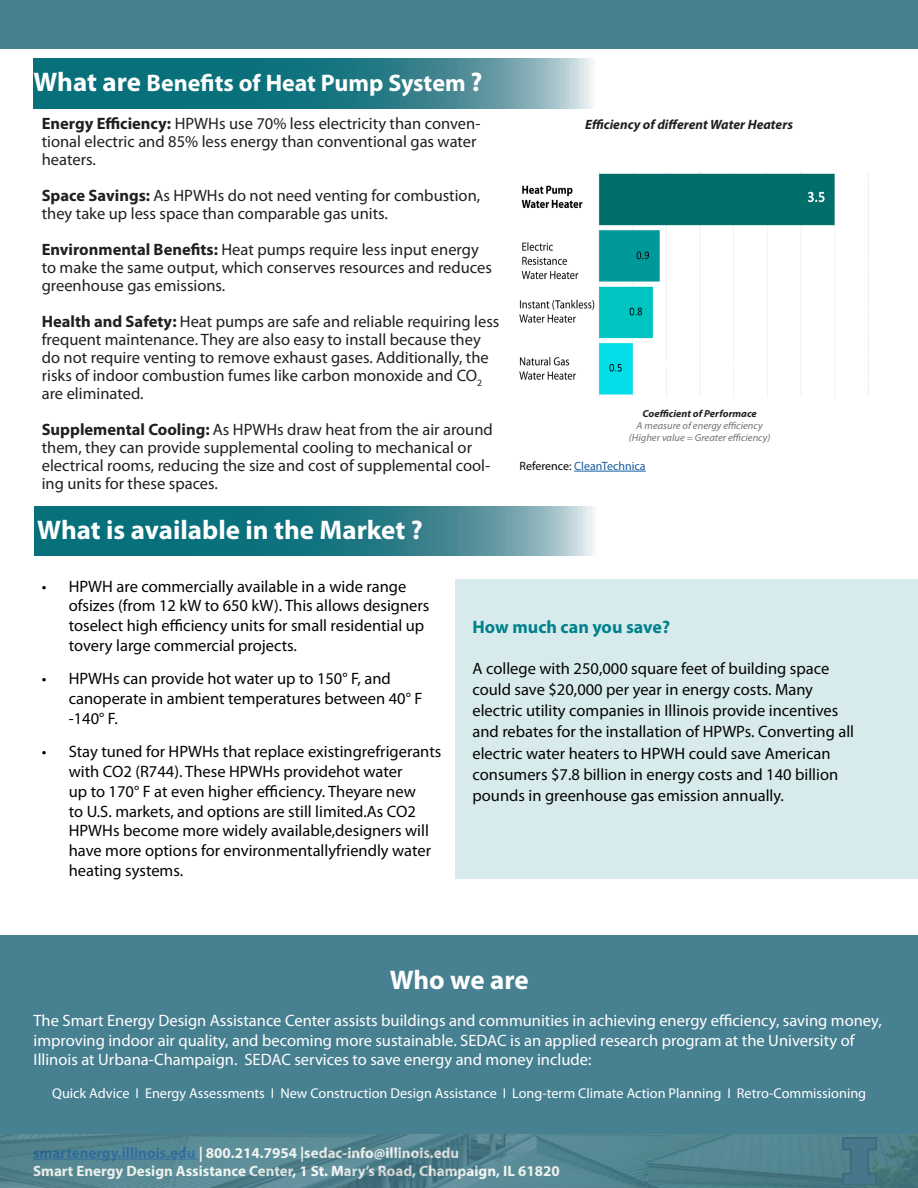
<style>
.page{position:relative;width:918px;height:1188px;background:#fff}
.page>*{position:absolute;margin:0;border:0;box-sizing:border-box;transform-origin:0 0}
.t1{font:700 27px "Myriad Pro";color:#fff}
.t2{font:700 24px "Myriad Pro";color:#fff}
.t3{font:700 18px "Myriad Pro";color:#00818c}
.t4{font:16.5px/19.8px "Myriad Pro";color:#040503}
.t5{font:16.5px/18px "Myriad Pro";color:#231f20}
.t6{font:16.5px/19.8px "Myriad Pro";color:#fff}
.t7{font:700 15px/18px "Myriad Pro";color:#fff}
.t8{font:14.25px "Myriad Pro";color:#fff}
.t9{font:italic 700 13.5px "Myriad Pro";color:#231f20}
.t10{font:12px "Myriad Pro";color:#175d9e}
.t11{font:italic 10.2px "Myriad Pro";color:#717275}
.t12{font:italic 700 10.2px "Myriad Pro";color:#231f20}
.s1{font-size:27px}
.s2{font-weight:700}
.s3{color:#040503}
.s4{color:#175d9e}
</style>
<div class="page">
<div style="left:0;top:0;width:918px;height:48px;background:#478091"></div>
<div style="left:455px;top:579px;width:463px;height:300px;background:#d7ebec"></div>
<svg style="left:34px;top:58px;width:560px;height:50px;background:#30828d"></svg>
<img style="left:519px;top:171px;width:350px;height:226px">
<svg style="left:35px;top:506px;width:560px;height:50px;background:#2f828d"></svg>
<div style="left:0;top:935px;width:918px;height:199px;background:#478091"></div>
<svg style="left:0;top:1134px;width:918px;height:54px;background:#51838e"></svg>
<hr style="left:33px;top:1159px;width:166px;height:1px;background:#175d9e">
<hr style="left:574px;top:471px;width:72px;height:1px;background:#175d9e">
<p class="t2" style="left:34px;top:67px;width:450px"><span class="s1">What are</span> Benefits of Heat Pump System <span class="s1">?</span></p>
<p class="t5" style="left:42px;top:114px;width:440px"><span class="s2">Energy Efficiency:</span> HPWHs use 70% less electricity than conven&shy;tional electric and 85% less energy than conventional gas water heaters.</p>
<p class="t5" style="left:42px;top:186px;width:440px"><span class="s2">Space Savings:</span> As HPWHs do not need venting for combustion, they take up less space than comparable gas units.</p>
<p class="t5" style="left:42px;top:240px;width:452px"><span class="s2">Environmental Benefits:</span> Heat pumps require less input energy to make the same output, which conserves resources and reduces greenhouse gas emissions.</p>
<p class="t5" style="left:42px;top:312px;width:459px"><span class="s2">Health and Safety:</span> Heat pumps are safe and reliable requiring less frequent maintenance. They are also easy to install because they do not require venting to remove exhaust gases. Additionally, the risks of indoor combustion fumes like carbon monoxide and CO<sub>2 </sub>are eliminated.</p>
<p class="t5" style="left:42px;top:420px;width:453px"><span class="s2">Supplemental Cooling:</span> As HPWHs draw heat from the air around them, they can provide supplemental cooling to mechanical or electrical rooms, reducing the size and cost of supplemental cool&shy;ing units for these spaces.</p>
<p class="t1" style="left:37px;top:512px;width:387px">What is available in the Market ?</p>
<p class="t9" style="left:585px;top:116px;width:209px">Efficiency of different Water Heaters</p>
<p class="t12" style="left:643px;top:407px;width:116px">Coefficient of Performace</p>
<p class="t11" style="left:637px;top:419px;width:128px">A measure of energy efficiency</p>
<p class="t11" style="left:629px;top:431px;width:143px">(Higher value = Greater efficiency)</p>
<p class="t10" style="left:520px;top:458px;width:128px"><span class="s3">Reference:</span> CleanTechnica</p>
<p class="t4" style="left:69px;top:576px;width:362px;text-indent:-27px">• HPWH are commercially available in a wide range ofsizes (from 12 kW to 650 kW). This allows designers toselect high efficiency units for small residential up tovery large commercial projects.</p>
<p class="t4" style="left:69px;top:669px;width:355px;text-indent:-27px">• HPWHs can provide hot water up to 150° F, and canoperate in ambient temperatures between 40° F -140° F.</p>
<p class="t4" style="left:69px;top:742px;width:374px;text-indent:-27px">• Stay tuned for HPWHs that replace existingrefrigerants with CO2 (R744). These HPWHs providehot water<br>up to 170° F at even higher efficiency. Theyare new<br>to U.S. markets, and options are still limited.As CO2<br>HPWHs become more widely available,designers will have more options for environmentallyfriendly water heating systems.</p>
<p class="t3" style="left:472px;top:616px;width:199px">How much can you save?</p>
<p class="t4" style="left:472px;top:658px;width:358px">A college with 250,000 square feet of building space</p>
<p class="t4" style="left:472px;top:679px;width:342px">could save $20,000 per year in energy costs. Many</p>
<p class="t4" style="left:472px;top:701px;width:367px">electric utility companies in Illinois provide incentives</p>
<p class="t4" style="left:472px;top:722px;width:383px">and rebates for the installation of HPWPs. Converting all</p>
<p class="t4" style="left:472px;top:743px;width:360px">electric water heaters to HPWH could save American</p>
<p class="t4" style="left:472px;top:764px;width:367px">consumers $7.8 billion in energy costs and 140 billion</p>
<p class="t4" style="left:472px;top:785px;width:313px">pounds in greenhouse gas emission annually.</p>
<p class="t1" style="left:390px;top:962px;width:140px">Who we are</p>
<p class="t6" style="left:34px;top:1010px;width:850px">The Smart Energy Design Assistance Center assists buildings and communities in achieving energy efficiency, saving money, improving indoor air quality, and becoming more sustainable. SEDAC is an applied research program at the University of<br>Illinois at Urbana-Champaign. SEDAC services to save energy and money include:</p>
<p class="t8" style="left:52px;top:1085px;width:816px">Quick Advice I Energy Assessments I New Construction Design Assistance I Long-term Climate Action Planning I Retro-Commissioning</p>
<p class="t7" style="left:33px;top:1143px;width:528px"><span class="s4">smartenergy.illinois.edu</span> | 800.214.7954 |sedac-info@illinois.edu<br>Smart Energy Design Assistance Center, 1 St. Mary’s Road, Champaign, IL 61820</p>
</div>
